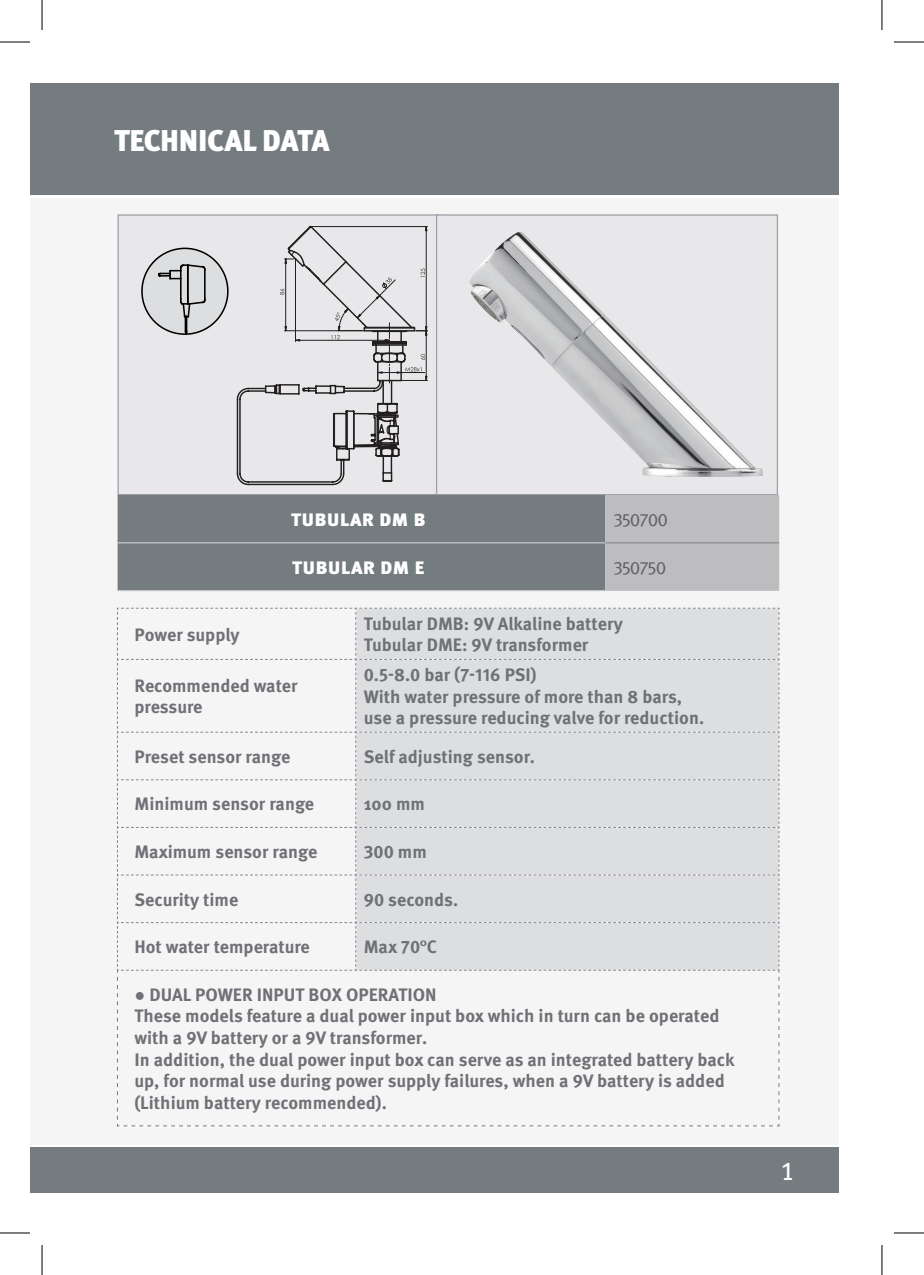
<style>
.page{position:relative;width:924px;height:1275px;background:#fff}
.page>*{position:absolute;margin:0;border:0;box-sizing:border-box;transform-origin:0 0}
.t1{font:900 30px "Meta Pro";letter-spacing:-.01em;color:#fff}
.t2{font:26px "Meta Book Cyr LF";color:#fff}
.t3{font:700 18px/21.6px "Meta Pro";color:#707177}
.t4{font:900 18px "Meta Pro";letter-spacing:.035em;color:#fff;scale:1.05 1}
.t5{font:18px "Meta Pro Norm";letter-spacing:-.05em;color:#595c60}
.s1{font-family:"Univers"}
.s2{font-family:"Trebuchet MS";font-weight:400}
</style>
<div class="page">
<div style="left:31px;top:84px;width:11px;height:111px;background:#757c80"></div>
<div style="left:42px;top:84px;width:796px;height:111px;background:#757c80"></div>
<div style="left:31px;top:1147px;width:11px;height:46px;background:#757c80"></div>
<div style="left:42px;top:1147px;width:796px;height:46px;background:#757c80"></div>
<div style="left:31px;top:198px;width:11px;height:946px;background:#f6f5f5"></div>
<div style="left:42px;top:198px;width:796px;height:946px;background:#f6f5f5"></div>
<div style="left:117px;top:214px;width:323px;height:281px;background:#e8e8ea;border:1px solid #9fa1a7"></div>
<div style="left:435px;top:214px;width:342px;height:281px;background:#e8e8ea;border:1px solid #9fa1a7"></div>
<svg style="left:117px;top:495px;width:661px;height:96px;background:#888d90"></svg>
<hr style="left:117px;top:542px;width:487px;height:1px;background:#dddee0">
<hr style="left:117px;top:590px;width:487px;height:1px;background:#dddee0">
<hr style="left:604px;top:542px;width:174px;height:1px;background:#808285">
<svg style="left:236px;top:225px;width:192px;height:261px"></svg>
<div style="left:142px;top:248px;width:86px;height:86px;background:#dddee0;border-radius:50%"></div>
<div style="left:141px;top:248px;width:87px;height:87px;border:2px solid #000;border-radius:50%"></div>
<svg style="left:157px;top:264px;width:50px;height:71px"></svg>
<img style="left:469px;top:231px;width:294px;height:246px">
<svg style="left:117px;top:607px;width:662px;height:519px"></svg>
<hr style="left:0;top:42px;width:30px;height:1px;background:#000">
<hr style="left:893px;top:42px;width:30px;height:1px;background:#000">
<hr style="left:0;top:1232px;width:30px;height:1px;background:#000">
<hr style="left:893px;top:1232px;width:30px;height:1px;background:#000">
<hr style="left:42px;top:0;width:1px;height:30px;background:#000">
<hr style="left:42px;top:1245px;width:1px;height:30px;background:#000">
<hr style="left:881px;top:0;width:1px;height:30px;background:#000">
<hr style="left:881px;top:1245px;width:1px;height:30px;background:#000">
<h1 class="t1" style="left:114px;top:116px;width:217px">TECHNICAL DATA</h1>
<p class="t4" style="left:291px;top:505px;width:129px">TUBULAR DM B</p>
<p class="t5" style="left:613px;top:506px;width:56px">350700</p>
<p class="t4" style="left:292px;top:553px;width:127px">TUBULAR DM E</p>
<p class="t5" style="left:613px;top:554px;width:54px">350750</p>
<p class="t3" style="left:134px;top:622px;width:107px">Power supply</p>
<p class="t3" style="left:363px;top:611px;width:260px">Tubular DMB: 9V Alkaline battery<br>Tubular DME: 9V transformer</p>
<p class="t3" style="left:134px;top:673px;width:164px">Recommended water pressure</p>
<p class="t3" style="left:363px;top:663px;width:342px">0.5-8.0 bar (7-116 PSI)<br>With water pressure of more than 8 bars, use a pressure reducing valve for reduction.</p>
<p class="t3" style="left:134px;top:744px;width:157px">Preset sensor range</p>
<p class="t3" style="left:363px;top:744px;width:172px">Self adjusting sensor.</p>
<p class="t3" style="left:134px;top:792px;width:181px">Minimum sensor range</p>
<p class="t3" style="left:363px;top:792px;width:63px">100 mm</p>
<p class="t3" style="left:134px;top:840px;width:184px">Maximum sensor range</p>
<p class="t3" style="left:363px;top:840px;width:64px">300 mm</p>
<p class="t3" style="left:134px;top:887px;width:105px">Security time</p>
<p class="t3" style="left:363px;top:887px;width:96px">90 seconds.</p>
<p class="t3" style="left:134px;top:935px;width:177px">Hot water temperature</p>
<p class="t3" style="left:363px;top:935px;width:75px">Max 70<span class="s1">º</span>C</p>
<p class="t3" style="left:134px;top:982px;width:601px"><span class="s2">●</span> DUAL POWER INPUT BOX OPERATION<br>These models feature a dual power input box which in turn can be operated with a 9V battery or a 9V transformer.<br>In addition, the dual power input box can serve as an integrated battery back up, for normal use during power supply failures, when a 9V battery is added (Lithium battery recommended).</p>
<h2 class="t2" style="left:780px;top:1155px;width:16px">1</h2>
</div>
